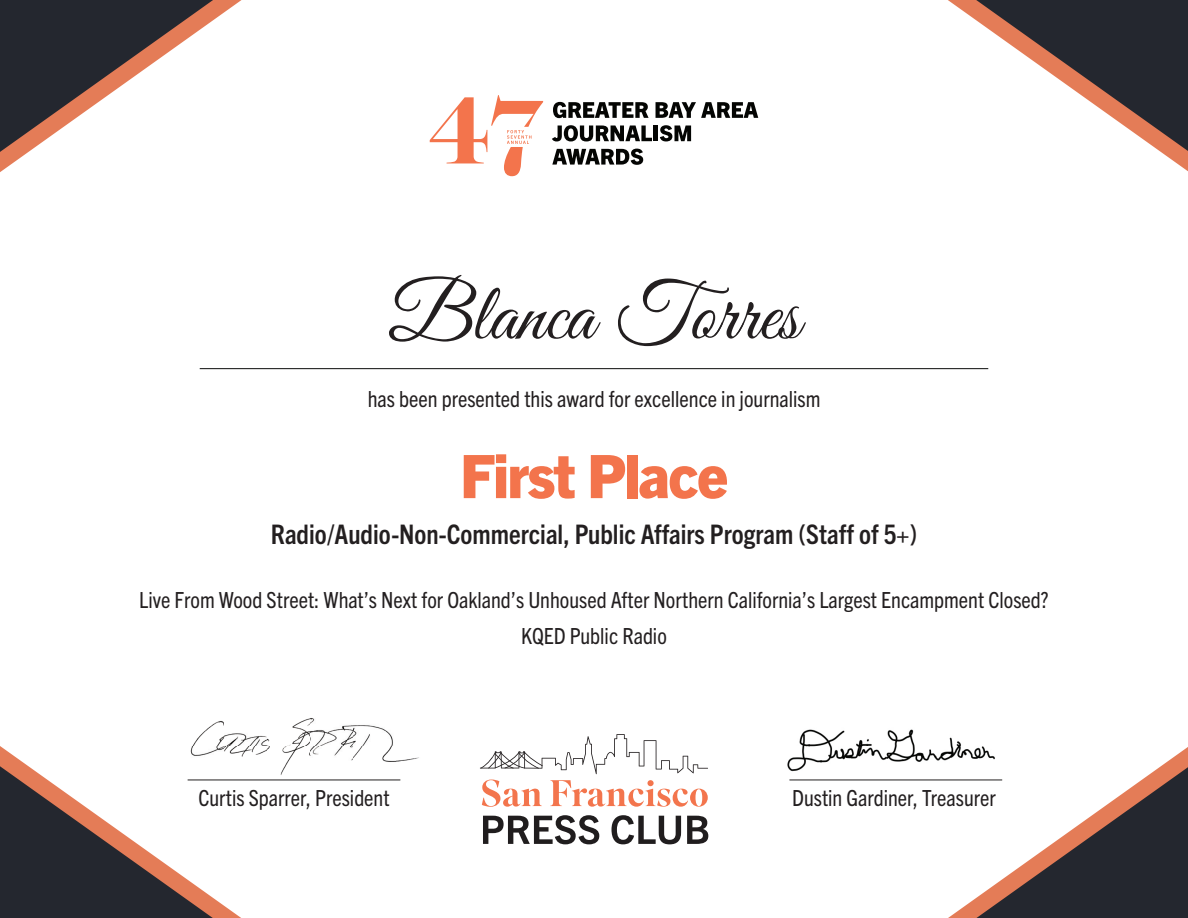
<style>
.page{position:relative;width:1188px;height:918px;background:#fff}
.page>*{position:absolute;margin:0;border:0;box-sizing:border-box;transform-origin:0 0}
.t1{font:81px "Great Vibes";color:#231f20}
.t2{font:800 60px "Trade Gothic Next LT Pro";letter-spacing:-.03em;color:#f3744c}
.t3{font:700 condensed 27px "Trade Gothic Next";color:#231f20}
.t4{font:condensed 22.5px/36px "Trade Gothic Next";color:#231f20;text-align:center}
</style>
<div class="page">
<img style="left:787px;top:729px;width:197px;height:43px">
<img style="left:192px;top:718px;width:227px;height:63px">
<hr style="left:188px;top:780px;width:212px;height:1px;background:#231f20">
<hr style="left:789px;top:780px;width:213px;height:1px;background:#231f20">
<svg style="left:553px;top:102px;width:96px;height:16px"></svg>
<svg style="left:656px;top:102px;width:102px;height:16px"></svg>
<svg style="left:552px;top:125px;width:100px;height:16px"></svg>
<hr style="left:654px;top:126px;width:4px;height:15px;background:#040503">
<svg style="left:660px;top:125px;width:31px;height:16px"></svg>
<svg style="left:552px;top:149px;width:91px;height:16px"></svg>
<svg style="left:430px;top:95px;width:113px;height:81px"></svg>
<svg style="left:948px;top:747px;width:240px;height:171px"></svg>
<svg style="left:0;top:0;width:242px;height:172px"></svg>
<svg style="left:0;top:746px;width:241px;height:172px"></svg>
<svg style="left:948px;top:0;width:240px;height:171px"></svg>
<svg style="left:480px;top:734px;width:228px;height:40px"></svg>
<svg style="left:483px;top:815px;width:116px;height:29px"></svg>
<svg style="left:612px;top:815px;width:69px;height:29px"></svg>
<svg style="left:687px;top:816px;width:21px;height:28px"></svg>
<svg style="left:482px;top:780px;width:60px;height:27px"></svg>
<svg style="left:550px;top:780px;width:158px;height:27px"></svg>
<hr style="left:200px;top:368px;width:788px;height:1px;background:#0b0c0b">
<h1 class="t1" style="left:388px;top:270px;width:413px">Blanca Torres</h1>
<p class="t4" style="left:368px;top:381px;width:454px">has been presented this award for excellence in journalism</p>
<h2 class="t2" style="left:460px;top:435px;width:269px">First Place</h2>
<p class="t3" style="left:271px;top:518px;width:648px">Radio/Audio-Non-Commercial, Public Affairs Program (Staff of 5+)</p>
<p class="t4" style="left:139px;top:582px;width:911px">Live From Wood Street: What’s Next for Oakland’s Unhoused After Northern California’s Largest Encampment Closed?<br>KQED Public Radio</p>
<p class="t4" style="left:198px;top:779px;width:193px">Curtis Sparrer, President</p>
<p class="t4" style="left:792px;top:779px;width:205px">Dustin Gardiner, Treasurer</p>
</div>
